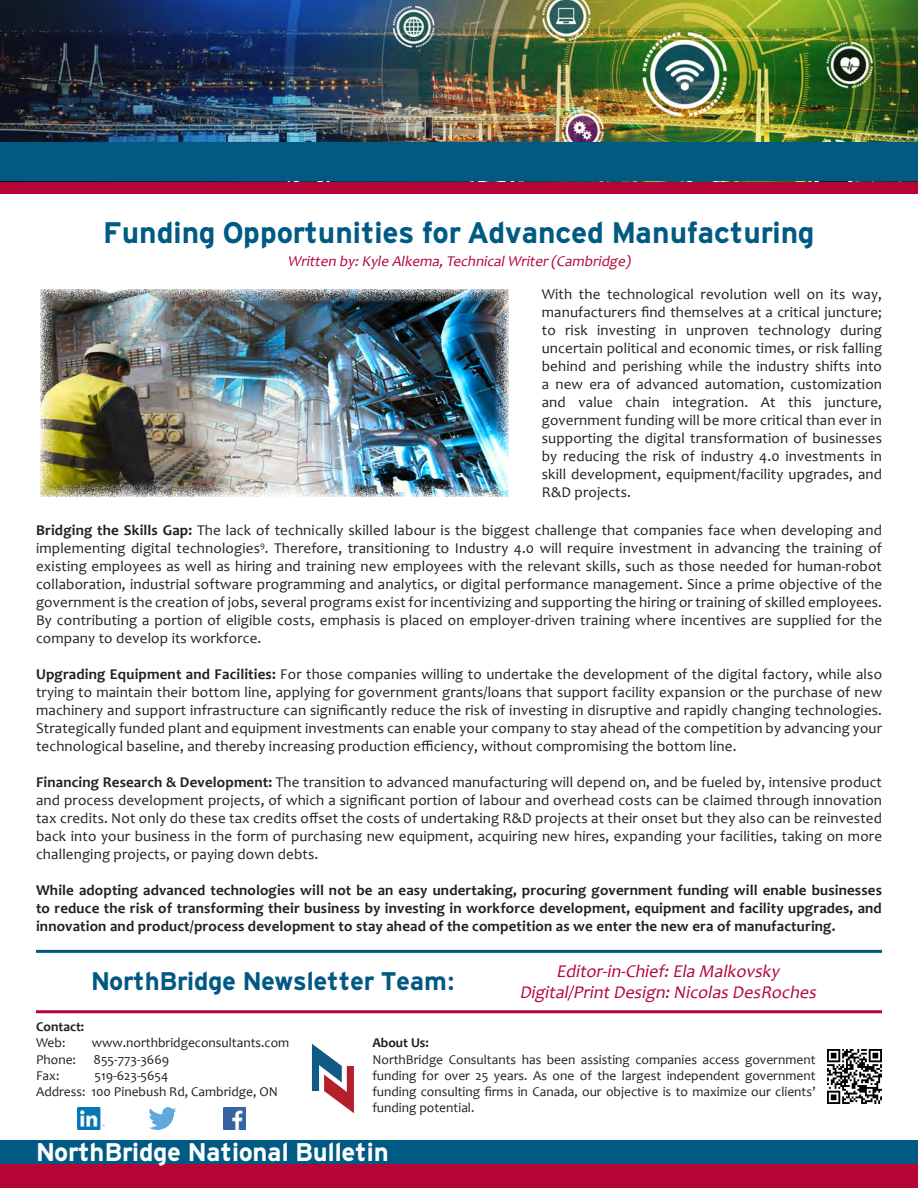
<style>
.page{position:relative;width:918px;height:1188px;background:#fff}
.page>*{position:absolute;margin:0;border:0;box-sizing:border-box;transform-origin:0 0}
.t1{font:31.5px "Hitthe Road";color:#005a84}
.t2{font:27px "Hitthe Road";color:#fff}
.t3{font:27px "Hitthe Road";color:#005983}
.t4{font:italic 18px/21px "Candara";color:#b50536;text-align:center}
.t5{font:15px/18px "Candara";letter-spacing:.01em;color:#231f20;text-align:justify}
.t6{font:700 15px/18px "Candara";letter-spacing:.01em;color:#231f20;text-align:justify}
.t7{font:italic 15px "Candara";color:#b50536}
.t8{font:13.5px/16.2px "Candara";color:#231f20}
.t9{font:700 13.5px "Candara";color:#231f20}
.s1{font-weight:700}
</style>
<div class="page">
<img style="left:0;top:0;width:918px;height:142px">
<div style="left:0;top:1140px;width:918px;height:24px;background:#005a84"></div>
<div style="left:0;top:1164px;width:918px;height:24px;background:#b50536"></div>
<svg style="left:312px;top:1044px;width:42px;height:69px"></svg>
<img style="left:77px;top:1107px;width:27px;height:23px">
<img style="left:149px;top:1107px;width:28px;height:23px">
<img style="left:223px;top:1107px;width:23px;height:23px">
<img style="left:828px;top:1049px;width:54px;height:54px">
<hr style="left:36px;top:1010px;width:846px;height:3px;background:#b50536">
<div style="left:0;top:142px;width:918px;height:40px;background:#005a84"></div>
<div style="left:0;top:182px;width:918px;height:12px;background:#b50536"></div>
<hr style="left:36px;top:950px;width:846px;height:3px;background:#005983">
<img style="left:41px;top:290px;width:467px;height:207px">
<h1 class="t1" style="left:103px;top:219px;width:713px">Funding Opportunities for Advanced Manufacturing</h1>
<p class="t7" style="left:288px;top:252px;width:348px">Written by:Kyle Alkema,TechnicalWriter(Cambridge)</p>
<p class="t5" style="left:542px;top:285px;width:342px">With the technological revolution well on its way, manufacturers find themselves at a critical juncture; to risk investing in unproven technology during uncertain political and economic times, or risk falling behind and perishing while the industry shifts into a new era of advanced automation, customization and value chain integration. At this juncture, government funding will be more critical than ever in supporting the digital transformation of businesses by reducing the risk of industry 4.0 investments in skill development, equipment/facility upgrades, and R&amp;D projects.</p>
<p class="t5" style="left:36px;top:521px;width:848px"><span class="s1">Bridging the Skills Gap:</span> The lack of technically skilled labour is the biggest challenge that companies face when developing and implementing digital technologies<sup>9</sup>. Therefore, transitioning to Industry 4.0 will require investment in advancing the training of existing employees as well as hiring and training new employees with the relevant skills, such as those needed for human-robot collaboration, industrial software programming and analytics, or digital performance management. Since a prime objective of the government is the creation of jobs, several programs exist for incentivizing and supporting the hiring or training of skilled employees.<br>By contributing a portion of eligible costs, emphasis is placed on employer-driven training where incentives are supplied for the company to develop its workforce.</p>
<p class="t5" style="left:36px;top:665px;width:848px"><span class="s1">Upgrading Equipment and Facilities:</span> For those companies willing to undertake the development of the digital factory, while also trying to maintain their bottom line, applying for government grants/loans that support facility expansion or the purchase of new machinery and support infrastructure can significantly reduce the risk of investing in disruptive and rapidly changing technologies.<br>Strategically funded plant and equipment investments can enable your company to stay ahead of the competition by advancing your technological baseline, and thereby increasing production efficiency, without compromising the bottom line.</p>
<p class="t5" style="left:36px;top:773px;width:848px"><span class="s1">Financing Research &amp; Development:</span> The transition to advanced manufacturing will depend on, and be fueled by, intensive product and process development projects, of which a significant portion of labour and overhead costs can be claimed through innovation tax credits. Not only do these tax credits offset the costs of undertaking R&amp;D projects at their onset but they also can be reinvested back into your business in the form of purchasing new equipment, acquiring new hires, expanding your facilities, taking on more challenging projects, or paying down debts.</p>
<p class="t6" style="left:36px;top:881px;width:847px">While adopting advanced technologies will not be an easy undertaking, procuring government funding will enable businesses to reduce the risk of transforming their business by investing in workforce development, equipment and facility upgrades, and innovation and product/process development to stay ahead of the competition as we enter the new era of manufacturing.</p>
<h2 class="t3" style="left:91px;top:969px;width:365px">NorthBridge Newsletter Team:</h2>
<p class="t4" style="left:519px;top:960px;width:302px">Editor-in-Chief:Ela Malkovsky<br>Digital/PrintDesign:Nicolas DesRoches</p>
<p class="t9" style="left:36px;top:1018px;width:50px">Contact:</p>
<p class="t8" style="left:36px;top:1035px;width:31px">Web:</p>
<p class="t8" style="left:92px;top:1035px;width:199px">www.northbridgeconsultants.com</p>
<p class="t8" style="left:36px;top:1051px;width:41px">Phone:</p>
<p class="t8" style="left:94px;top:1051px;width:77px">855-773-3669</p>
<p class="t8" style="left:36px;top:1067px;width:25px">Fax:</p>
<p class="t9" style="left:372px;top:1035px;width:58px">About Us:</p>
<p class="t8" style="left:372px;top:1051px;width:445px;text-align:justify">NorthBridge Consultants has been assisting companies access government funding for over 25 years. As one of the largest independent government funding consulting firms in Canada, our objective is to maximize our clients’ funding potential.</p>
<h2 class="t2" style="left:36px;top:1140px;width:354px">NorthBridge National Bulletin</h2>
<p class="t8" style="left:36px;top:1067px;width:243px;text-indent:59px">519-623-5654<br>Address: 100 Pinebush Rd, Cambridge, ON</p>
</div>
